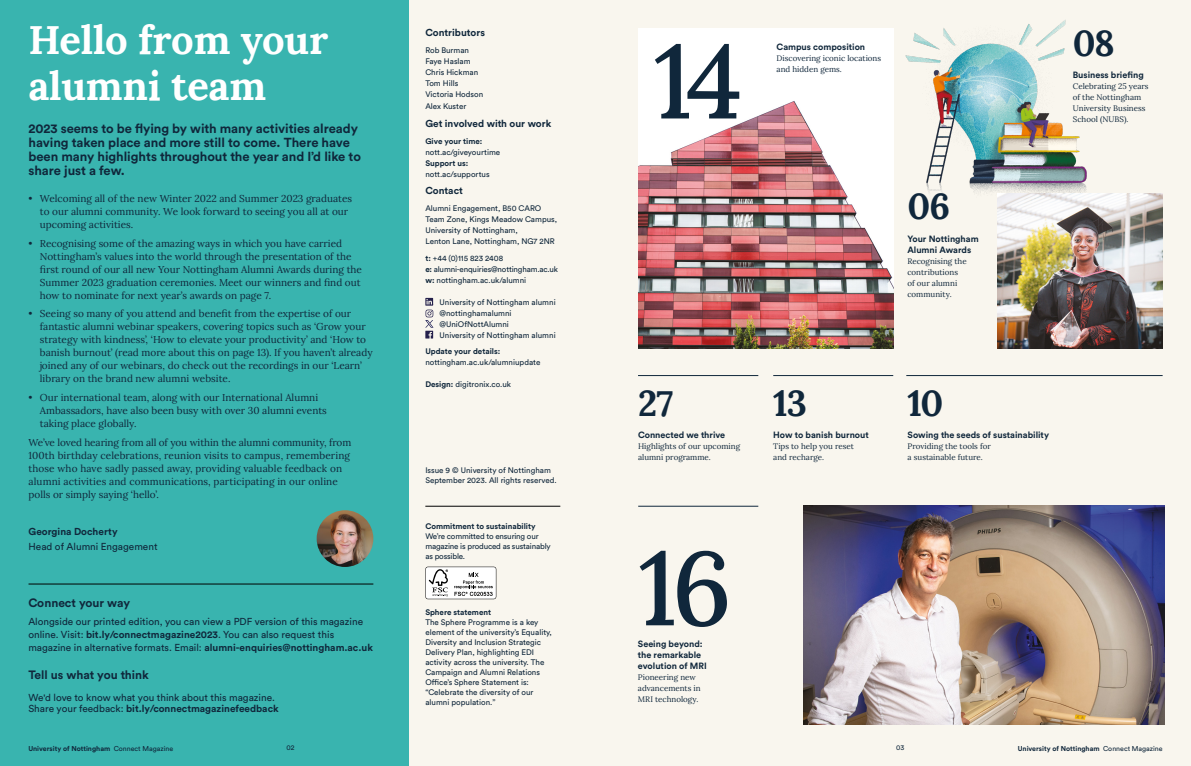
<style>
.page{position:relative;width:1191px;height:766px;background:#fff}
.page>*{position:absolute;margin:0;border:0;box-sizing:border-box;transform-origin:0 0}
.t1{font:500 104px "Lora";color:#10273b}
.t2{font:700 40px/46px "Lora";letter-spacing:-.005em;color:#fff}
.t3{font:700 36px "Lora";letter-spacing:-.035em;color:#10273b}
.t4{font:700 13px/14px "Circular Std";letter-spacing:-.005em;color:#10273b}
.t5{font:700 12px "Circular Std";color:#10273b}
.t6{font:10px/13px "Lora";color:#10273b}
.t7{font:10px/13px "Circular Std";color:#10273b}
.t8{font:700 10px "Circular Std";color:#10273b}
.t9{font:700 9px/11px "Circular Std";color:#10273b}
.t10{font:8px/11px "Circular Std";color:#10273b}
.t11{font:8px/11px "Lora";color:#10273b}
.t12{font:8px/10px "Circular Std";letter-spacing:-.02em;color:#10273b}
.t13{font:700 8px "Circular Std";color:#10273b}
.t14{font:700 7px "Circular Std";color:#10273b}
.t15{font:7px "Circular Std";color:#10273b}
.s1{font-weight:700}
.s2{font-weight:400}
</style>
<div class="page">
<div style="left:408px;top:0;width:783px;height:765px;background:#f9f6ee"></div>
<div style="left:0;top:0;width:408px;height:765px;background:#39b4af"></div>
<hr style="left:29px;top:583px;width:344px;height:1px;background:#000">
<hr style="left:425px;top:506px;width:135px;height:1px;background:#000">
<img style="left:638px;top:29px;width:255px;height:319px">
<hr style="left:638px;top:375px;width:120px;height:1px;background:#10273b">
<hr style="left:773px;top:375px;width:120px;height:1px;background:#10273b">
<hr style="left:906px;top:375px;width:256px;height:1px;background:#10273b">
<hr style="left:638px;top:506px;width:120px;height:1px;background:#10273b">
<svg style="left:425px;top:298px;width:8px;height:40px"></svg>
<img style="left:905px;top:20px;width:182px;height:173px">
<img style="left:997px;top:193px;width:165px;height:155px">
<img style="left:804px;top:506px;width:360px;height:218px">
<img style="left:317px;top:510px;width:56px;height:56px;border-radius:28px">
<svg style="left:425px;top:566px;width:71px;height:33px;background:#d9d9d8"></svg>
<h2 class="t2" style="left:28px;top:13px;width:301px">Hello from your alumni team</h2>
<p class="t8" style="left:425px;top:26px;width:61px">Contributors</p>
<p class="t10" style="left:425px;top:45px;width:59px">Rob Burman<br>Faye Haslam<br>Chris Hickman<br>Tom Hills<br>Victoria Hodson</p>
<p class="t10" style="left:425px;top:101px;width:42px">Alex Kuster</p>
<p class="t8" style="left:425px;top:117px;width:127px">Get involved with our work</p>
<p class="t13" style="left:425px;top:135px;width:59px">Give your time:</p>
<p class="t10" style="left:425px;top:146px;width:76px">nott.ac/giveyourtime</p>
<p class="t13" style="left:425px;top:157px;width:45px">Support us:</p>
<p class="t10" style="left:425px;top:168px;width:66px">nott.ac/supportus</p>
<p class="t8" style="left:425px;top:184px;width:39px">Contact</p>
<p class="t10" style="left:425px;top:202px;width:133px">Alumni Engagement, B50 CARO<br>Team Zone, Kings Meadow Campus,<br>University of Nottingham,<br>Lenton Lane, Nottingham, NG7 2NR</p>
<p class="t12" style="left:425px;top:252px;width:134px;line-height:11px"><span class="s1">t:</span> +44 (0)115 823 2408<br><span class="s1">e:</span> alumni-enquiries@nottingham.ac.uk <span class="s1">w:</span> nottingham.ac.uk/alumni</p>
<p class="t10" style="left:439px;top:296px;width:118px">University of Nottingham alumni @nottinghamalumni @UniOfNottAlumni<br>University of Nottingham alumni</p>
<p class="t13" style="left:425px;top:346px;width:76px">Update your details:</p>
<p class="t10" style="left:425px;top:357px;width:117px">nottingham.ac.uk/alumniupdate</p>
<p class="t10" style="left:425px;top:379px;width:87px"><span class="s1">Design:</span> digitronix.co.uk</p>
<h3 class="t4" style="left:29px;top:121px;width:334px">2023 seems to be flying by with many activities already having taken place and more still to come. There have been many highlights throughout the year and I’d like to share just a few.</h3>
<p class="t6" style="left:40px;top:191px;width:314px;text-indent:-11px">• Welcoming all of the new Winter 2022 and Summer 2023 graduates to our alumni community. We look forward to seeing you all at our upcoming activities.</p>
<p class="t6" style="left:40px;top:236px;width:323px;text-indent:-11px">• Recognising some of the amazing ways in which you have carried Nottingham’s values into the world through the presentation of the first round of our all new Your Nottingham Alumni Awards during the Summer 2023 graduation ceremonies. Meet our winners and find out how to nominate for next year’s awards on page 7.</p>
<p class="t6" style="left:40px;top:306px;width:334px;text-indent:-11px">• Seeing so many of you attend and benefit from the expertise of our fantastic alumni webinar speakers, covering topics such as ‘Grow your strategy with kindness’, ‘How to elevate your productivity’ and ‘How to banish burnout’ (read more about this on page 13). If you haven’t already joined any of our webinars, do check out the recordings in our ‘Learn’ library on the brand new alumni website.</p>
<p class="t6" style="left:40px;top:390px;width:288px;text-indent:-11px">• Our international team, along with our International Alumni<br>Ambassadors, have also been busy with over 30 alumni events taking place globally.</p>
<p class="t6" style="left:29px;top:435px;width:324px">We’ve loved hearing from all of you within the alumni community, from 100th birthday celebrations, reunion visits to campus, remembering those who have sadly passed away, providing valuable feedback on alumni activities and communications, participating in our online polls or simply saying ‘hello’.</p>
<p class="t8" style="left:29px;top:525px;width:91px">Georgina Docherty</p>
<p class="t7" style="left:29px;top:539px;width:130px">Head of Alumni Engagement</p>
<p class="t10" style="left:425px;top:465px;width:133px;line-height:10px">Issue 9 © University of Nottingham<br>September 2023. All rights reserved.</p>
<p class="t13" style="left:425px;top:521px;width:112px">Commitment to sustainability</p>
<p class="t12" style="left:425px;top:531px;width:127px">We’re committed to ensuring our magazine is produced as sustainably as possible.</p>
<p class="t5" style="left:28px;top:594px;width:103px">Connect your way</p>
<p class="t7" style="left:28px;top:615px;width:346px">Alongside our printed edition, you can view a PDF version of this magazine online. Visit: <span class="s1">bit.ly/connectmagazine2023</span>. You can also request this magazine in alternative formats. Email: <span class="s1">alumni-enquiries@nottingham.ac.uk</span></p>
<p class="t5" style="left:28px;top:666px;width:122px">Tell us what you think</p>
<p class="t7" style="left:28px;top:691px;width:252px;line-height:11px">We'd love to know what you think about this magazine.<br>Share your feedback: <span class="s1">bit.ly/connectmagazinefeedback</span></p>
<p class="t13" style="left:425px;top:606px;width:67px">Sphere statement</p>
<p class="t10" style="left:425px;top:616px;width:128px;line-height:10px">The Sphere Programme is a key element of the university’s Equality,<br>Diversity and Inclusion Strategic<br>Delivery Plan, highlighting EDI activity across the university. The<br>Campaign and Alumni Relations<br>Office’s Sphere Statement is: “Celebrate the diversity of our alumni population.”</p>
<h1 class="t1" style="left:653px;top:0;width:91px">14</h1>
<p class="t9" style="left:776px;top:41px;width:90px">Campus composition</p>
<p class="t11" style="left:776px;top:52px;width:106px">Discovering iconic locations and hidden gems.</p>
<h3 class="t3" style="left:907px;top:176px;width:44px">06</h3>
<p class="t9" style="left:907px;top:232px;width:73px">Your Nottingham<br>Alumni Awards</p>
<p class="t11" style="left:907px;top:254px;width:61px">Recognising the contributions of our alumni community.</p>
<h3 class="t3" style="left:1072px;top:13px;width:44px">08</h3>
<p class="t9" style="left:1072px;top:69px;width:72px">Business briefing</p>
<p class="t11" style="left:1072px;top:80px;width:77px">Celebrating 25 years of the Nottingham<br>University Business<br>School (NUBS).</p>
<h3 class="t3" style="left:638px;top:373px;width:37px">27</h3>
<p class="t9" style="left:638px;top:429px;width:89px">Connected we thrive</p>
<p class="t11" style="left:638px;top:440px;width:104px">Highlights of our upcoming alumni programme.</p>
<h3 class="t3" style="left:773px;top:373px;width:35px">13</h3>
<p class="t9" style="left:773px;top:429px;width:97px">How to banish burnout</p>
<p class="t11" style="left:773px;top:440px;width:82px">Tips to help you reset and recharge.</p>
<h1 class="t1" style="left:638px;top:507px;width:95px">16</h1>
<p class="t9" style="left:638px;top:637px;width:70px">Seeing beyond: the remarkable evolution of MRI</p>
<p class="t11" style="left:638px;top:670px;width:64px">Pioneering new advancements in<br>MRI technology.</p>
<h3 class="t3" style="left:907px;top:373px;width:37px">10</h3>
<p class="t9" style="left:907px;top:429px;width:143px">Sowing the seeds of sustainability</p>
<p class="t11" style="left:907px;top:440px;width:85px">Providing the tools for a sustainable future.</p>
<p class="t14" style="left:28px;top:743px;width:146px">University of Nottingham <span class="s2">Connect Magazine</span></p>
<p class="t15" style="left:287px;top:743px;width:10px">02</p>
<p class="t15" style="left:896px;top:743px;width:10px">03</p>
<p class="t14" style="left:1017px;top:743px;width:146px">University of Nottingham <span class="s2">Connect Magazine</span></p>
</div>
